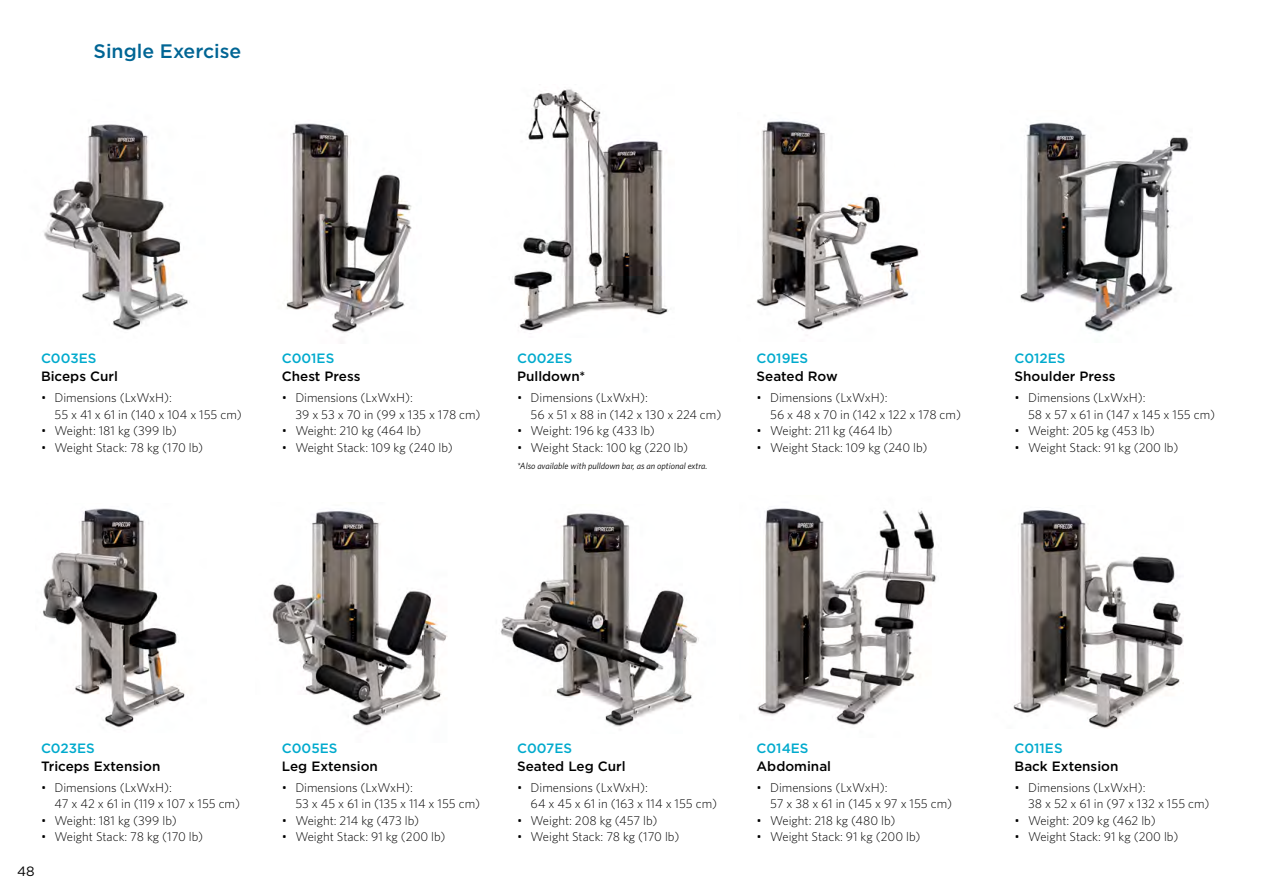
<style>
.page{position:relative;width:1263px;height:893px;background:#fff}
.page>*{position:absolute;margin:0;border:0;box-sizing:border-box;transform-origin:0 0}
.t1{font:500 19.5px "Gotham";color:#006594}
.t2{font:500 13.5px "Gotham";color:#000}
.t3{font:500 13.5px "Gotham";color:#00aacd}
.t4{font:13.5px "Gotham";color:#000}
.t5{font:300 12.75px/16.5px "Whitney";color:#000}
.t6{font:italic 9px "Whitney";color:#000}
</style>
<div class="page">
<img style="left:272px;top:511px;width:175px;height:215px">
<img style="left:756px;top:121px;width:165px;height:210px">
<img style="left:514px;top:89px;width:154px;height:242px">
<img style="left:44px;top:124px;width:146px;height:206px">
<img style="left:500px;top:513px;width:199px;height:214px">
<img style="left:43px;top:508px;width:142px;height:220px">
<img style="left:757px;top:508px;width:180px;height:217px">
<img style="left:1013px;top:510px;width:171px;height:219px">
<img style="left:286px;top:123px;width:126px;height:210px">
<img style="left:1020px;top:122px;width:169px;height:210px">
<h1 class="t1" style="left:94px;top:38px;width:149px">Single Exercise</h1>
<p class="t3" style="left:41px;top:350px;width:57px">C003ES</p>
<p class="t2" style="left:41px;top:368px;width:78px">Biceps Curl</p>
<p class="t5" style="left:55px;top:389px;width:189px;text-indent:-14px">• Dimensions (LxWxH):<br>55 x 41 x 61 in (140 x 104 x 155 cm)</p>
<p class="t5" style="left:41px;top:422px;width:137px">• Weight: 181 kg (399 lb)</p>
<p class="t5" style="left:41px;top:439px;width:164px">• Weight Stack: 78 kg (170 lb)</p>
<p class="t3" style="left:282px;top:350px;width:54px">C001ES</p>
<p class="t2" style="left:282px;top:368px;width:80px">Chest Press</p>
<p class="t5" style="left:295px;top:389px;width:187px;text-indent:-14px">• Dimensions (LxWxH):<br>39 x 53 x 70 in (99 x 135 x 178 cm)</p>
<p class="t5" style="left:282px;top:422px;width:141px">• Weight: 210 kg (464 lb)</p>
<p class="t5" style="left:282px;top:439px;width:172px">• Weight Stack: 109 kg (240 lb)</p>
<p class="t3" style="left:517px;top:350px;width:57px">C002ES</p>
<p class="t2" style="left:517px;top:368px;width:70px">Pulldown*</p>
<p class="t5" style="left:531px;top:389px;width:192px;text-indent:-14px">• Dimensions (LxWxH):<br>56 x 51 x 88 in (142 x 130 x 224 cm)</p>
<p class="t5" style="left:517px;top:422px;width:139px">• Weight: 196 kg (433 lb)</p>
<p class="t5" style="left:517px;top:439px;width:173px">• Weight Stack: 100 kg (220 lb)</p>
<p class="t6" style="left:517px;top:460px;width:192px">*Also available with pulldown bar, as an optional extra.</p>
<p class="t3" style="left:757px;top:350px;width:53px">C019ES</p>
<p class="t2" style="left:757px;top:368px;width:83px">Seated Row</p>
<p class="t5" style="left:770px;top:389px;width:192px;text-indent:-14px">• Dimensions (LxWxH):<br>56 x 48 x 70 in (142 x 122 x 178 cm)</p>
<p class="t5" style="left:757px;top:422px;width:137px">• Weight: 211 kg (464 lb)</p>
<p class="t5" style="left:757px;top:439px;width:172px">• Weight Stack: 109 kg (240 lb)</p>
<p class="t3" style="left:1014px;top:350px;width:52px">C012ES</p>
<p class="t2" style="left:1014px;top:368px;width:102px">Shoulder Press</p>
<p class="t5" style="left:1028px;top:389px;width:189px;text-indent:-14px">• Dimensions (LxWxH):<br>58 x 57 x 61 in (147 x 145 x 155 cm)</p>
<p class="t5" style="left:1014px;top:422px;width:142px">• Weight: 205 kg (453 lb)</p>
<p class="t5" style="left:1014px;top:439px;width:165px">• Weight Stack: 91 kg (200 lb)</p>
<p class="t3" style="left:41px;top:739px;width:55px">C023ES</p>
<p class="t2" style="left:41px;top:757px;width:121px">Triceps Extension</p>
<p class="t5" style="left:55px;top:779px;width:187px;text-indent:-14px">• Dimensions (LxWxH):<br>47 x 42 x 61 in (119 x 107 x 155 cm)</p>
<p class="t5" style="left:41px;top:812px;width:137px">• Weight: 181 kg (399 lb)</p>
<p class="t5" style="left:41px;top:828px;width:164px">• Weight Stack: 78 kg (170 lb)</p>
<p class="t4" style="left:17px;top:862px;width:19px">48</p>
<p class="t3" style="left:282px;top:739px;width:57px">C005ES</p>
<p class="t2" style="left:282px;top:757px;width:98px">Leg Extension</p>
<p class="t5" style="left:295px;top:779px;width:186px;text-indent:-14px">• Dimensions (LxWxH):<br>53 x 45 x 61 in (135 x 114 x 155 cm)</p>
<p class="t5" style="left:282px;top:812px;width:139px">• Weight: 214 kg (473 lb)</p>
<p class="t5" style="left:282px;top:828px;width:165px">• Weight Stack: 91 kg (200 lb)</p>
<p class="t3" style="left:517px;top:739px;width:57px">C007ES</p>
<p class="t2" style="left:517px;top:757px;width:110px">Seated Leg Curl</p>
<p class="t5" style="left:531px;top:779px;width:188px;text-indent:-14px">• Dimensions (LxWxH):<br>64 x 45 x 61 in (163 x 114 x 155 cm)</p>
<p class="t5" style="left:517px;top:812px;width:142px">• Weight: 208 kg (457 lb)</p>
<p class="t5" style="left:517px;top:828px;width:164px">• Weight Stack: 78 kg (170 lb)</p>
<p class="t3" style="left:757px;top:739px;width:53px">C014ES</p>
<p class="t2" style="left:757px;top:757px;width:76px">Abdominal</p>
<p class="t5" style="left:770px;top:779px;width:184px;text-indent:-14px">• Dimensions (LxWxH):<br>57 x 38 x 61 in (145 x 97 x 155 cm)</p>
<p class="t5" style="left:757px;top:812px;width:140px">• Weight: 218 kg (480 lb)</p>
<p class="t5" style="left:757px;top:828px;width:165px">• Weight Stack: 91 kg (200 lb)</p>
<p class="t3" style="left:1014px;top:739px;width:50px">C011ES</p>
<p class="t2" style="left:1014px;top:757px;width:105px">Back Extension</p>
<p class="t5" style="left:1028px;top:779px;width:183px;text-indent:-14px">• Dimensions (LxWxH):<br>38 x 52 x 61 in (97 x 132 x 155 cm)</p>
<p class="t5" style="left:1014px;top:812px;width:143px">• Weight: 209 kg (462 lb)</p>
<p class="t5" style="left:1014px;top:828px;width:165px">• Weight Stack: 91 kg (200 lb)</p>
</div>
